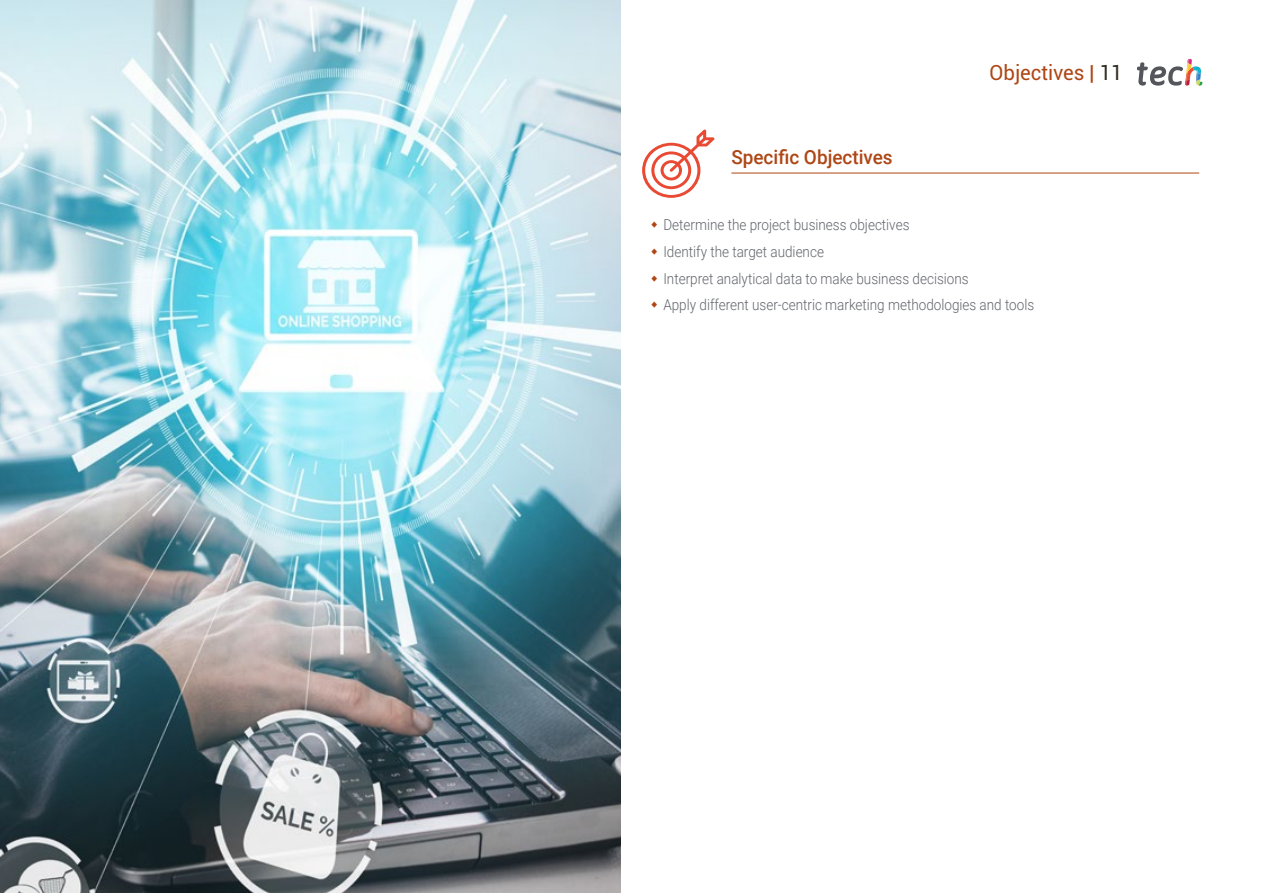
<style>
.page{position:relative;width:1263px;height:893px;background:#fff}
.page>*{position:absolute;margin:0;border:0;box-sizing:border-box;transform-origin:0 0}
.t1{font:21px "Roboto";color:#ae4615}
.t2{font:500 19.5px "Roboto";color:#ae4615}
.t3{font:300 15px/26.7px "Roboto";color:#61646a;scale:.9 1}
.s1{color:#312e20}
</style>
<div class="page">
<hr style="left:731px;top:173px;width:468px;height:1px;background:#ae4615">
<svg style="left:642px;top:129px;width:72px;height:69px"></svg>
<img style="left:0;top:0;width:621px;height:893px">
<svg style="left:1137px;top:59px;width:65px;height:27px"></svg>
<h2 class="t2" style="left:731px;top:144px;width:163px">Specific Objectives</h2>
<h1 class="t1" style="left:989px;top:57px;width:135px">Objectives | <span class="s1">11</span></h1>
<p class="t3" style="left:663px;top:211px;width:413px">Determine the project business objectives<br>Identify the target audience<br>Interpret analytical data to make business decisions<br>Apply different user-centric marketing methodologies and tools</p>
</div>
